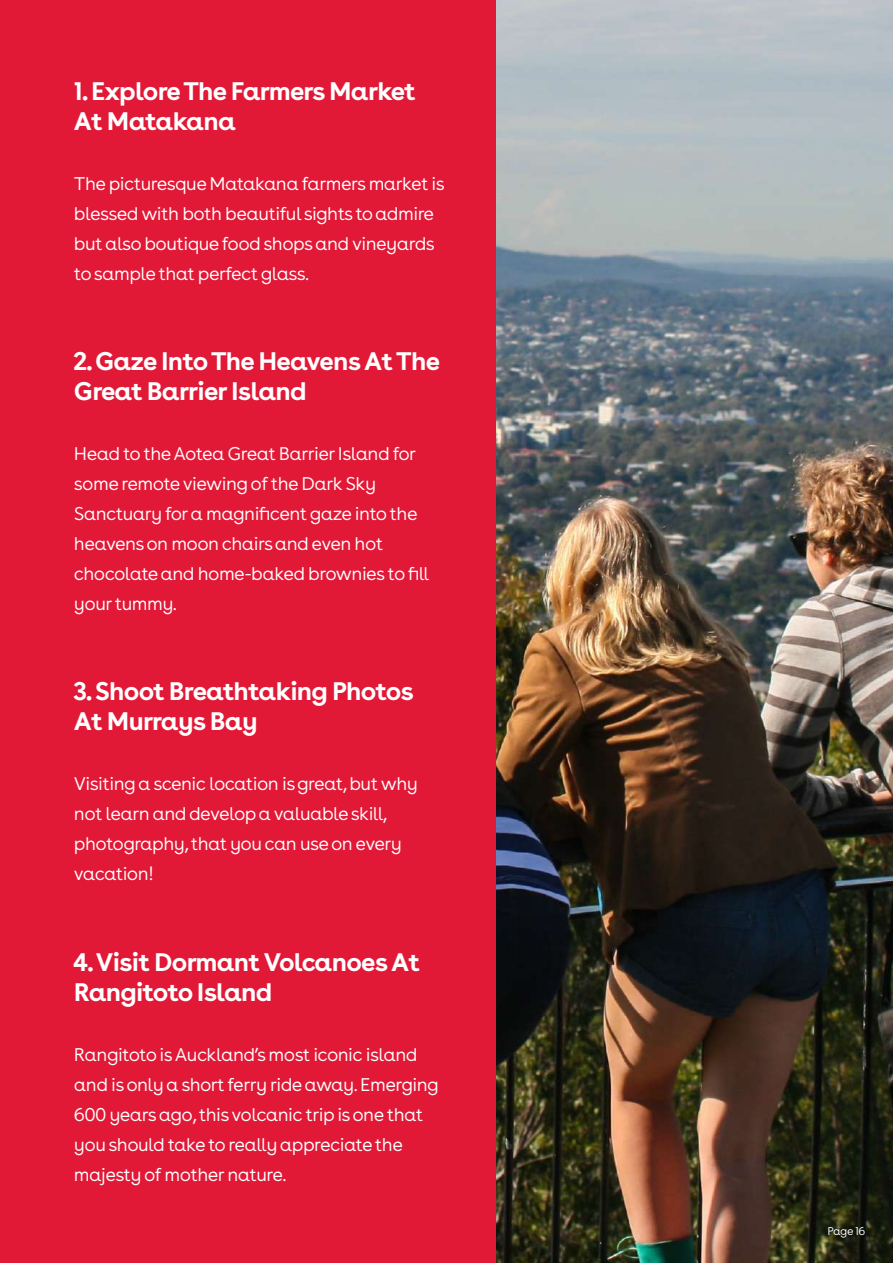
<style>
.page{position:relative;width:893px;height:1263px;background:#fff}
.page>*{position:absolute;margin:0;border:0;box-sizing:border-box;transform-origin:0 0}
.t1{font:700 27px/30px "Buenos Aires";letter-spacing:-.03em;color:#fff}
.t2{font:300 19.5px/30px "Buenos Aires";letter-spacing:-.03em;color:#fff}
.t3{font:300 12px "Buenos Aires";letter-spacing:-.035em;color:#fff}
</style>
<div class="page">
<div style="left:0;top:0;width:507px;height:1263px;background:#e11937"></div>
<img style="left:497px;top:0;width:396px;height:1263px">
<h1 class="t1" style="left:74px;top:75px;width:343px">1. Explore The Farmers Market<br>At Matakana</h1>
<p class="t2" style="left:74px;top:169px;width:372px">The picturesque Matakana farmers market is blessed with both beautiful sights to admire but also boutique food shops and vineyards to sample that perfect glass.</p>
<h1 class="t1" style="left:74px;top:345px;width:368px">2. Gaze Into The Heavens At The<br>Great Barrier Island</h1>
<p class="t2" style="left:74px;top:439px;width:357px">Head to the Aotea Great Barrier Island for some remote viewing of the Dark Sky Sanctuary for a magnificent gaze into the heavens on moon chairs and even hot chocolate and home-baked brownies to fill your tummy.</p>
<h1 class="t1" style="left:74px;top:675px;width:342px">3. Shoot Breathtaking Photos<br>At Murrays Bay</h1>
<p class="t2" style="left:74px;top:769px;width:345px">Visiting a scenic location is great, but why not learn and develop a valuable skill, photography, that you can use on every vacation!</p>
<h1 class="t1" style="left:74px;top:945px;width:348px">4. Visit Dormant Volcanoes At<br>Rangitoto Island</h1>
<p class="t2" style="left:74px;top:1039px;width:366px">Rangitoto is Auckland’s most iconic island and is only a short ferry ride away. Emerging 600 years ago, this volcanic trip is one that you should take to really appreciate the majesty of mother nature.</p>
<p class="t3" style="left:827px;top:1223px;width:40px">Page 16</p>
</div>
